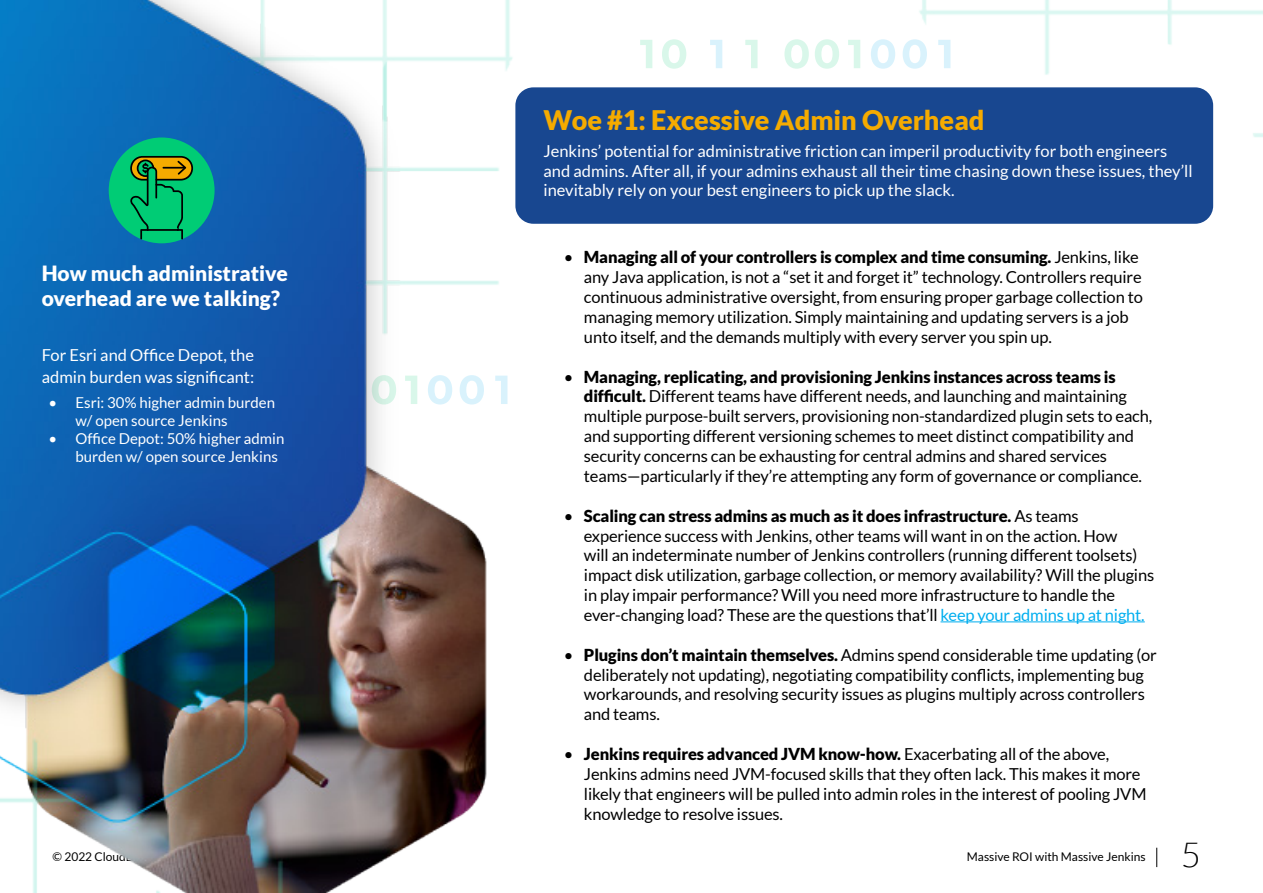
<style>
.page{position:relative;width:1263px;height:893px;background:#fff}
.page>*{position:absolute;margin:0;border:0;box-sizing:border-box;transform-origin:0 0}
.t1{font:300 34.5px "Lato";color:#000}
.t2{font:900 27px "Lato";color:#f5ab00}
.t3{font:900 21px/25.2px "Lato";color:#fff}
.t4{font:16.5px/19.8px "Lato";letter-spacing:-.01em;color:#000}
.t5{font:16.5px/19.8px "Lato";color:#fff}
.t6{font:15px/18px "Lato";color:#fff}
.t7{font:12px "Lato";color:#000}
.s1{font-weight:900}
.s2{color:#00aeef}
</style>
<div class="page">
<img style="left:0;top:0;width:1263px;height:893px">
<div style="left:515px;top:87px;width:698px;height:137px;background:#184790;border-radius:18px"></div>
<hr style="left:940px;top:621px;width:205px;height:1px;background:#00aeef">
<div style="left:109px;top:137px;width:106px;height:106px;background:#00cc75;border-radius:50%"></div>
<svg style="left:130px;top:156px;width:63px;height:83px"></svg>
<svg style="left:640px;top:40px;width:12px;height:28px"></svg>
<svg style="left:710px;top:40px;width:12px;height:28px"></svg>
<svg style="left:745px;top:40px;width:12px;height:28px"></svg>
<svg style="left:848px;top:40px;width:12px;height:28px"></svg>
<svg style="left:938px;top:40px;width:12px;height:28px"></svg>
<svg style="left:662px;top:39px;width:24px;height:30px"></svg>
<svg style="left:784px;top:39px;width:25px;height:30px"></svg>
<svg style="left:815px;top:39px;width:24px;height:30px"></svg>
<svg style="left:871px;top:39px;width:24px;height:30px"></svg>
<svg style="left:903px;top:39px;width:24px;height:30px"></svg>
<p class="t3" style="left:42px;top:261px;width:248px">How much administrative overhead are we talking?</p>
<p class="t5" style="left:42px;top:344px;width:214px;line-height:21.6px">For Esri and Office Depot, the admin burden was significant:</p>
<p class="t6" style="left:75px;top:393px;width:201px;text-indent:-27px">• Esri: 30% higher admin burden w/ open source Jenkins</p>
<p class="t6" style="left:75px;top:429px;width:210px;text-indent:-27px">• Office Depot: 50% higher admin burden w/ open source Jenkins</p>
<p class="t2" style="left:543px;top:104px;width:443px">Woe #1: Excessive Admin Overhead</p>
<p class="t5" style="left:543px;top:141px;width:651px">Jenkins’ potential for administrative friction can imperil productivity for both engineers and admins. After all, if your admins exhaust all their time chasing down these issues, they’ll inevitably rely on your best engineers to pick up the slack.</p>
<p class="t4" style="left:584px;top:247px;width:560px;text-indent:-20px">• <span class="s1">Managing all of your controllers is complex and time consuming.</span> Jenkins, like any Java application, is not a “set it and forget it” technology. Controllers require continuous administrative oversight, from ensuring proper garbage collection to managing memory utilization. Simply maintaining and updating servers is a job unto itself, and the demands multiply with every server you spin up.</p>
<p class="t4" style="left:584px;top:367px;width:570px;text-indent:-20px">• <span class="s1">Managing, replicating, and provisioning Jenkins instances across teams is difficult.</span> Different teams have different needs, and launching and maintaining multiple purpose-built servers, provisioning non-standardized plugin sets to each, and supporting different versioning schemes to meet distinct compatibility and security concerns can be exhausting for central admins and shared services teams—particularly if they’re attempting any form of governance or compliance.</p>
<p class="t4" style="left:584px;top:506px;width:572px;text-indent:-20px">• <span class="s1">Scaling can stress admins as much as it does infrastructure.</span> As teams experience success with Jenkins, other teams will want in on the action. How<br>will an indeterminate number of Jenkins controllers (running different toolsets) impact disk utilization, garbage collection, or memory availability? Will the plugins in play impair performance? Will you need more infrastructure to handle the ever-changing load? These are the questions that’ll <span class="s2">keep your admins up at night.</span></p>
<p class="t4" style="left:584px;top:645px;width:574px;text-indent:-20px">• <span class="s1">Plugins don’t maintain themselves.</span> Admins spend considerable time updating (or deliberately not updating), negotiating compatibility conflicts, implementing bug workarounds, and resolving security issues as plugins multiply across controllers and teams.</p>
<p class="t4" style="left:584px;top:744px;width:564px;text-indent:-20px">• <span class="s1">Jenkins requires advanced JVM know-how.</span> Exacerbating all of the above, Jenkins admins need JVM-focused skills that they often lack. This makes it more likely that engineers will be pulled into admin roles in the interest of pooling JVM knowledge to resolve issues.</p>
<p class="t7" style="left:53px;top:850px;width:124px">© 2022 CloudBees, Inc.</p>
<p class="t7" style="left:967px;top:850px;width:180px">Massive ROI with Massive Jenkins</p>
<h1 class="t1" style="left:1181px;top:836px;width:22px">5</h1>
</div>
